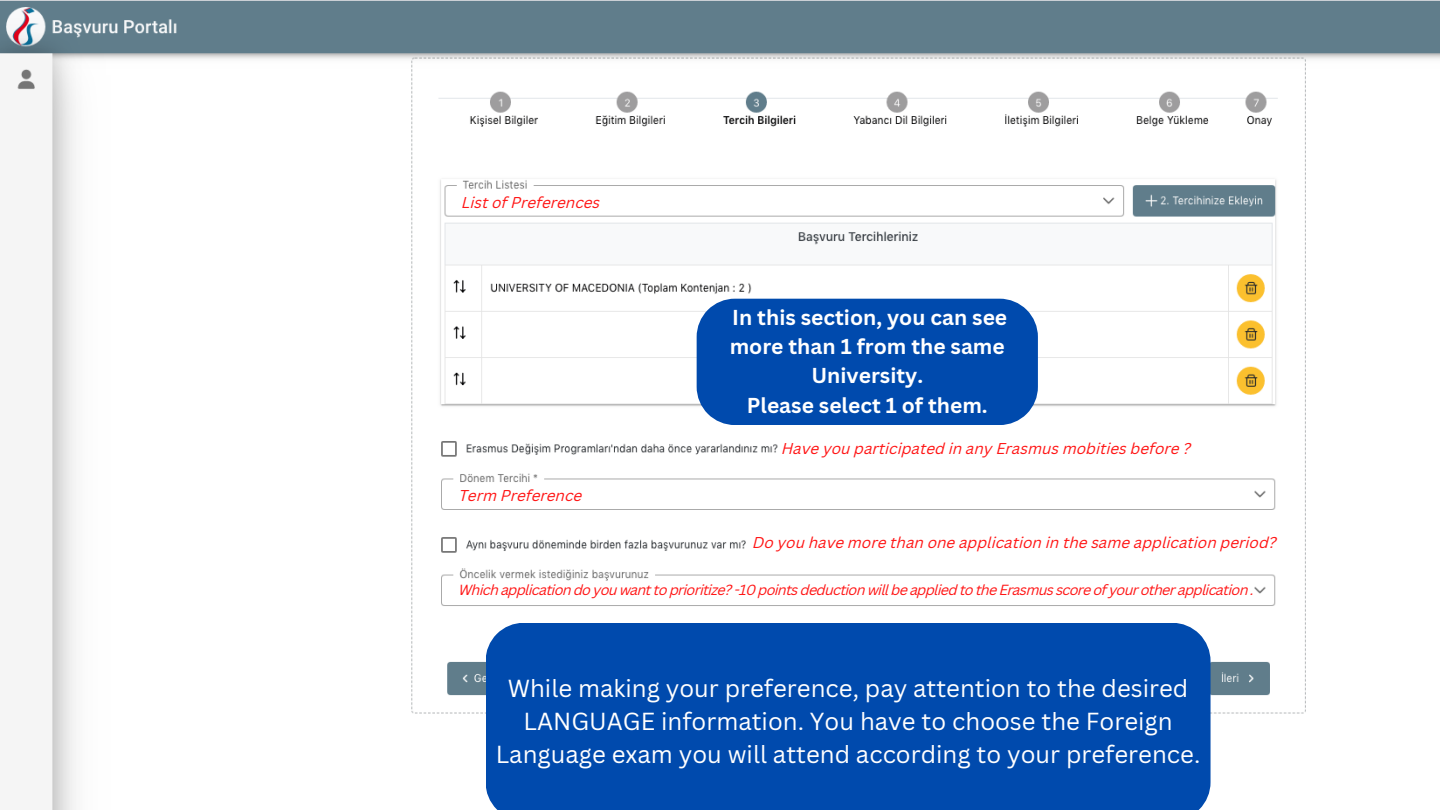
<style>
.page{position:relative;width:1440px;height:810px;background:#fff}
.page>*{position:absolute;margin:0;border:0;box-sizing:border-box;transform-origin:0 0}
.t1{font:24px/33px "Canva Sans";color:#fff;text-align:center}
.t2{font:700 21px/29.2px "Canva Sans";color:#fff;text-align:center}
.t3{font:italic 15.3px "Canva Sans";color:#ff1616}
.t4{font:italic 14.3px "Canva Sans";letter-spacing:-.05em;color:#ff1616}
</style>
<div class="page">
<img style="left:0;top:0;width:1440px;height:810px">
<div style="left:697px;top:299px;width:341px;height:126px;background:#004aad"></div>
<div style="left:486px;top:623px;width:725px;height:187px;background:#004aad"></div>
<p class="t3" style="left:462px;top:196px;width:140px">List of Preferences</p>
<p class="t3" style="left:459px;top:490px;width:125px">Term Preference</p>
<p class="t2" style="left:730px;top:302px;width:279px">In this section, you can see more than 1 from the same<br>University.</p>
<p class="t2" style="left:747px;top:390px;width:242px">Please select 1 of them.</p>
<p class="t3" style="left:782px;top:442px;width:411px">Have you participated in any Erasmus mobities before ?</p>
<p class="t3" style="left:753px;top:537px;width:525px">Do you have more than one application in the same application period?</p>
<p class="t4" style="left:459px;top:584px;width:797px">Which application do you want to prioritize? -10 points deduction will be applied to the Erasmus score of your other application .</p>
<p class="t1" style="left:496px;top:671px;width:706px">While making your preference, pay attention to the desired<br>LANGUAGE information. You have to choose the Foreign<br>Language exam you will attend according to your preference.</p>
</div>
